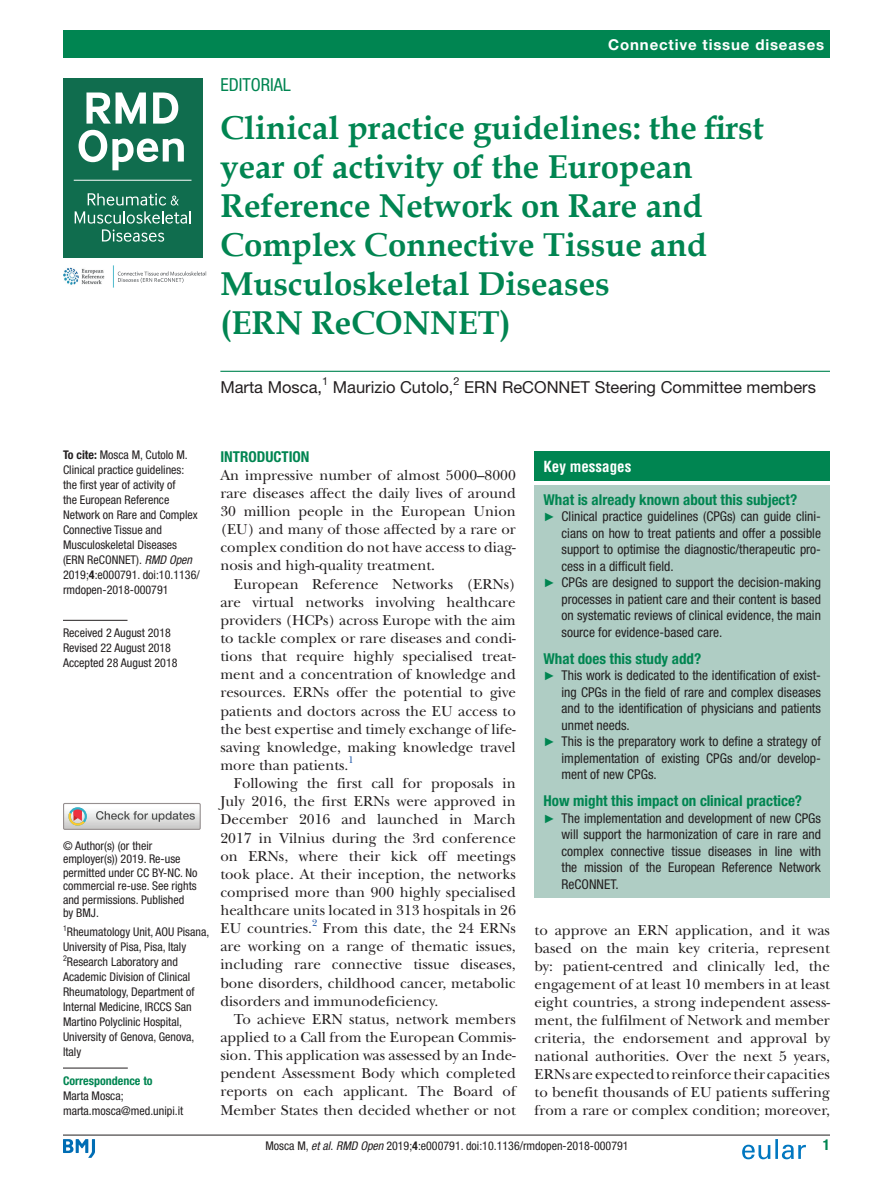
<style>
.page{position:relative;width:893px;height:1191px;background:#fff}
.page>*{position:absolute;margin:0;border:0;box-sizing:border-box;transform-origin:0 0}
.t1{font:700 33px/39px "Book Antiqua";color:#008551}
.t2{font:condensed 18px "Helvetica Neue LT Std";color:#008551}
.t3{font:16.5px "Helvetica Neue LT Std";color:#231f20}
.t4{font:15px/18.1px "New Baskerville";color:#231f20;text-align:justify}
.t5{font:700 condensed 15px "Helvetica Neue LT Std";color:#008551}
.t6{font:700 15px "Helvetica Neue LT Std";letter-spacing:.055em;color:#fff}
.t7{font:700 condensed 15px "Helvetica";color:#fff}
.t8{font:condensed 13.5px/16.5px "Helvetica Neue LT Std";color:#231f20;text-align:justify}
.t9{font:condensed 12px/15px "Helvetica Neue LT Std";color:#231f20}
.t10{font:700 condensed 12px "Helvetica Neue LT Std";color:#008551}
.t11{font:10.95px "Helvetica Neue LT Std";color:#231f20}
.t12{font:condensed 7.95px "Helvetica Neue LT Std";color:#231f20}
.s1{font-weight:700}
.s2{font-style:italic}
.s3{font-family:"Arial";font-stretch:normal;font-size:12px;color:#008551}
</style>
<div class="page">
<hr style="left:63px;top:1134px;width:767px;height:1px;background:#231f20">
<svg style="left:742px;top:1139px;width:64px;height:20px"></svg>
<svg style="left:63px;top:1139px;width:32px;height:18px"></svg>
<hr style="left:220px;top:371px;width:610px;height:1px;background:#008551">
<hr style="left:63px;top:620px;width:65px;height:1px;background:#231f20">
<hr style="left:63px;top:1067px;width:65px;height:1px;background:#231f20">
<div style="left:63px;top:803px;width:138px;height:27px;border:1px solid #969090"></div>
<svg style="left:64px;top:803px;width:136px;height:26px"></svg>
<div style="left:63px;top:78px;width:139px;height:179px;background:#106d4e"></div>
<svg style="left:86px;top:92px;width:60px;height:32px"></svg>
<svg style="left:153px;top:92px;width:25px;height:32px"></svg>
<svg style="left:79px;top:130px;width:105px;height:40px"></svg>
<hr style="left:74px;top:180px;width:117px;height:1px;background:#fff">
<svg style="left:88px;top:193px;width:91px;height:12px"></svg>
<svg style="left:75px;top:211px;width:116px;height:31px"></svg>
<div style="left:63px;top:31px;width:767px;height:27px;background:#008551"></div>
<div style="left:535px;top:451px;width:295px;height:30px;background:#008551"></div>
<div style="left:535px;top:485px;width:295px;height:412px;background:#afcdc4"></div>
<img style="left:63px;top:266px;width:144px;height:21px">
<img style="left:118px;top:271px;width:79px;height:4px">
<svg style="left:198px;top:271px;width:8px;height:4px"></svg>
<img style="left:122px;top:278px;width:61px;height:5px">
<p class="t6" style="left:608px;top:35px;width:217px">Connective tissue diseases</p>
<p class="t2" style="left:220px;top:74px;width:72px">EDITORIAL</p>
<h1 class="t1" style="left:220px;top:108px;width:545px">Clinical practice guidelines: the first year of activity of the European<br>Reference Network on Rare and<br>Complex Connective Tissue and<br>Musculoskeletal Diseases<br>(ERN ReCONNET)</h1>
<p class="t3" style="left:220px;top:377px;width:103px">Marta Mosca,</p>
<p class="t11" style="left:322px;top:375px;width:8px">1</p>
<p class="t3" style="left:333px;top:377px;width:122px">Maurizio Cutolo,</p>
<p class="t11" style="left:453px;top:375px;width:8px">2</p>
<p class="t3" style="left:464px;top:377px;width:353px">ERN ReCONNET Steering Committee members</p>
<p class="t9" style="left:63px;top:447px;width:138px"><span class="s1">To cite:</span> Mosca M, Cutolo M.<br>Clinical practice guidelines: the first year of activity of<br>the European Reference<br>Network on Rare and Complex<br>Connective Tissue and<br>Musculoskeletal Diseases (ERN ReCONNET). <span class="s2">RMD Open<br></span>2019;<span class="s1">4</span>:e000791. doi:10.1136/ rmdopen-2018-000791</p>
<p class="t9" style="left:63px;top:625px;width:116px">Received 2 August 2018<br>Revised 22 August 2018<br>Accepted 28 August 2018</p>
<p class="t9" style="left:63px;top:838px;width:136px;line-height:13.5px">© Author(s) (or their employer(s)) 2019. Re-use permitted under CC BY-NC. No commercial re-use. See rights and permissions. Published by BMJ.</p>
<p class="t12" style="left:63px;top:923px;width:5px">1</p>
<p class="t9" style="left:63px;top:924px;width:148px;text-indent:4px">Rheumatology Unit, AOU Pisana,<br>University of Pisa, Pisa, Italy</p>
<p class="t12" style="left:63px;top:953px;width:5px">2</p>
<p class="t9" style="left:63px;top:954px;width:133px;text-indent:4px">Research Laboratory and<br>Academic Division of Clinical<br>Rheumatology, Department of<br>Internal Medicine, IRCCS San<br>Martino Polyclinic Hospital,<br>University of Genova, Genova,<br>Italy</p>
<p class="t10" style="left:63px;top:1073px;width:91px">Correspondence to</p>
<p class="t9" style="left:63px;top:1088px;width:122px">Marta Mosca; marta.mosca@med.unipi.it</p>
<p class="t5" style="left:220px;top:447px;width:91px">INTRODUCTION</p>
<p class="t4" style="left:220px;top:466px;width:297px">An impressive number of almost 5000–8000 rare diseases affect the daily lives of around 30 million people in the European Union (EU) and many of those affected by a rare or complex condition do not have access to diag&shy;nosis and high-quality treatment.</p>
<p class="t4" style="left:220px;top:574px;width:297px;text-indent:14px">European Reference Networks (ERNs) are virtual networks involving healthcare providers (HCPs) across Europe with the aim to tackle complex or rare diseases and condi&shy;tions that require highly specialised treat&shy;ment and a concentration of knowledge and resources. ERNs offer the potential to give patients and doctors across the EU access to the best expertise and timely exchange of life&shy;saving knowledge, making knowledge travel more than patients.<sup>1</sup></p>
<p class="t4" style="left:220px;top:774px;width:297px;text-indent:14px">Following the first call for proposals in July 2016, the first ERNs were approved in December 2016 and launched in March 2017 in Vilnius during the 3rd conference on ERNs, where their kick off meetings took place. At their inception, the networks comprised more than 900 highly specialised healthcare units located in 313 hospitals in 26<br>EU countries.<sup>2</sup> From this date, the 24 ERNs are working on a range of thematic issues, including rare connective tissue diseases, bone disorders, childhood cancer, metabolic disorders and immunodeficiency.</p>
<p class="t4" style="left:220px;top:1010px;width:297px;text-indent:14px">To achieve ERN status, network members applied to a Call from the European Commis&shy;sion. This application was assessed by an Inde&shy;pendent Assessment Body which completed reports on each applicant. The Board of Member States then decided whether or not</p>
<p class="t7" style="left:544px;top:457px;width:89px">Key messages</p>
<p class="t5" style="left:544px;top:490px;width:255px">What is already known about this subject?</p>
<p class="t8" style="left:544px;top:508px;width:279px"><span class="s3">►</span> Clinical practice guidelines (CPGs) can guide clini-</p>
<p class="t8" style="left:562px;top:524px;width:261px">cians on how to treat patients and offer a possible</p>
<p class="t8" style="left:562px;top:541px;width:261px">support to optimise the diagnostic/therapeutic pro-</p>
<p class="t8" style="left:562px;top:557px;width:114px">cess in a difficult field.</p>
<p class="t8" style="left:544px;top:574px;width:279px"><span class="s3">►</span> CPGs are designed to support the decision-making</p>
<p class="t8" style="left:562px;top:590px;width:261px">processes in patient care and their content is based</p>
<p class="t8" style="left:562px;top:607px;width:261px">on systematic reviews of clinical evidence, the main</p>
<p class="t8" style="left:562px;top:623px;width:162px">source for evidence-based care.</p>
<p class="t5" style="left:544px;top:649px;width:159px">What does this study add?</p>
<p class="t8" style="left:544px;top:667px;width:279px"><span class="s3">►</span> This work is dedicated to the identification of exist-</p>
<p class="t8" style="left:562px;top:683px;width:261px">ing CPGs in the field of rare and complex diseases</p>
<p class="t8" style="left:562px;top:700px;width:261px">and to the identification of physicians and patients</p>
<p class="t8" style="left:562px;top:716px;width:70px">unmet needs.</p>
<p class="t8" style="left:544px;top:733px;width:279px"><span class="s3">►</span> This is the preparatory work to define a strategy of</p>
<p class="t8" style="left:562px;top:749px;width:261px">implementation of existing CPGs and/or develop-</p>
<p class="t8" style="left:562px;top:766px;width:97px">ment of new CPGs.</p>
<p class="t5" style="left:544px;top:792px;width:260px">How might this impact on clinical practice?</p>
<p class="t8" style="left:562px;top:809px;width:261px;text-indent:-18px"><span class="s3">►</span> The implementation and development of new CPGs will support the harmonization of care in rare and complex connective tissue diseases in line with the mission of the European Reference Network ReCONNET.</p>
<p class="t4" style="left:535px;top:921px;width:297px">to approve an ERN application, and it was based on the main key criteria, represent by: patient-centred and clinically led, the engagement of at least 10 members in at least eight countries, a strong independent assess&shy;ment, the fulfilment of Network and member criteria, the endorsement and approval by national authorities. Over the next 5 years, ERNs are expected to reinforce their capacities to benefit thousands of EU patients suffering from a rare or complex condition; moreover,</p>
<p class="t9" style="left:265px;top:1138px;width:365px">Mosca M, <span class="s2">et al</span>. <span class="s2">RMD Open</span> 2019;<span class="s1">4</span>:e000791. doi:10.1136/rmdopen-2018-000791</p>
<p class="t5" style="left:823px;top:1135px;width:9px">1</p>
</div>
